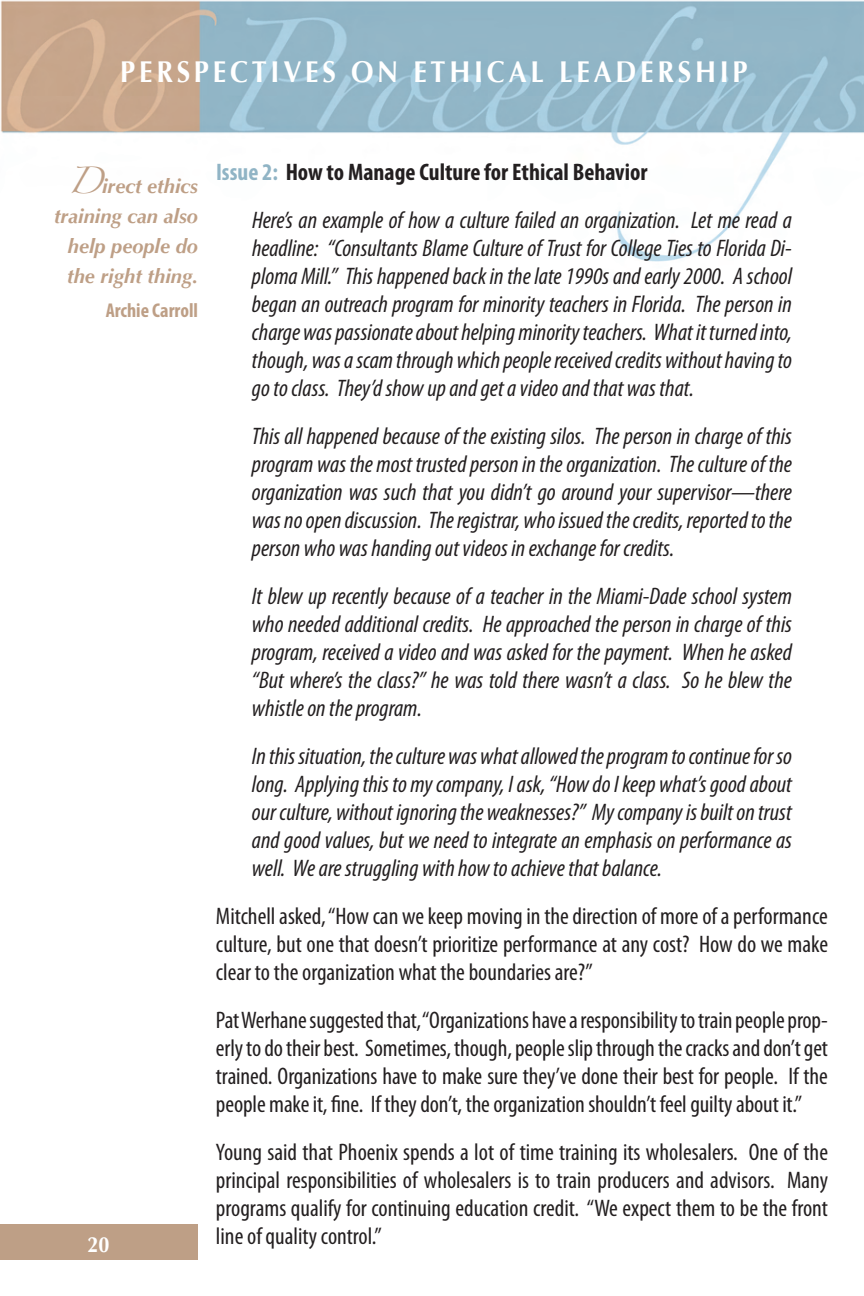
<style>
.page{position:relative;width:864px;height:1296px;background:#fff}
.page>*{position:absolute;margin:0;border:0;box-sizing:border-box;transform-origin:0 0}
.t1{font:700 30px "Optima";letter-spacing:.14em;color:#fff;scale:.9 1}
.t2{font:italic condensed 24px/28px "Myriad Pro";color:#231f20;text-align:justify}
.t3{font:condensed 24px/28px "Myriad Pro";color:#231f20;text-align:justify}
.t4{font:700 22px "Optima";color:#fff;scale:.9 1}
.t5{font:italic 700 20px/30px "Optima";color:#be9f86;text-align:right}
.t6{font:700 condensed 20px "Myriad Pro";color:#be9f86}
.s1{font-family:"Zapfino";font-weight:400;font-style:normal;font-size:24px}
.s2{font-weight:700;font-style:normal;color:#90b4c5}
.s3{font-weight:700;font-style:normal}
</style>
<div class="page">
<img style="left:0;top:0;width:864px;height:262px">
<div style="left:0;top:1224px;width:198px;height:36px;background:#be9f86"></div>
<p class="t1" style="left:120px;top:54px;width:699px">PERSPECTIVES ON ETHICAL LEADERSHIP</p>
<p class="t5" style="left:54px;top:171px;width:146px"><span class="s1">D</span>irect ethics training can also help people do the right thing.</p>
<p class="t6" style="left:106px;top:299px;width:94px">Archie Carroll</p>
<p class="t4" style="left:87px;top:1232px;width:26px">20</p>
<p class="t2" style="left:252px;top:149px;width:541px;line-height:48px;text-indent:-36px"><span class="s2">Issue 2:</span> <span class="s3">How to Manage Culture for Ethical Behavior<br></span>Here’s an example of how a culture failed an organization. Let me read a</p>
<p class="t2" style="left:252px;top:235px;width:542px">headline: “Consultants Blame Culture of Trust for College Ties to Florida Di&shy;ploma Mill.” This happened back in the late 1990s and early 2000. A school began an outreach program for minority teachers in Florida. The person in charge was passionate about helping minority teachers. What it turned into, though, was a scam through which people received credits without having to go to class. They’d show up and get a video and that was that.</p>
<p class="t2" style="left:252px;top:423px;width:542px">This all happened because of the existing silos. The person in charge of this program was the most trusted person in the organization. The culture of the organization was such that you didn’t go around your supervisor—there was no open discussion. The registrar, who issued the credits, reported to the person who was handing out videos in exchange for credits.</p>
<p class="t2" style="left:252px;top:583px;width:542px">It blew up recently because of a teacher in the Miami-Dade school system who needed additional credits. He approached the person in charge of this program, received a video and was asked for the payment. When he asked “But where’s the class?” he was told there wasn’t a class. So he blew the whistle on the program.</p>
<p class="t2" style="left:252px;top:743px;width:542px">In this situation, the culture was what allowed the program to continue for so long. Applying this to my company, I ask, “How do I keep what’s good about our culture, without ignoring the weaknesses?” My company is built on trust and good values, but we need to integrate an emphasis on performance as well. We are struggling with how to achieve that balance.</p>
<p class="t3" style="left:216px;top:903px;width:614px">Mitchell asked, “How can we keep moving in the direction of more of a performance culture, but one that doesn’t prioritize performance at any cost? How do we make clear to the organization what the boundaries are?”</p>
<p class="t3" style="left:216px;top:1007px;width:614px">Pat Werhane suggested that, “Organizations have a responsibility to train people prop&shy;erly to do their best. Sometimes, though, people slip through the cracks and don’t get trained. Organizations have to make sure they’ve done their best for people. If the people make it, fine. If they don’t, the organization shouldn’t feel guilty about it.”</p>
<p class="t3" style="left:216px;top:1139px;width:614px">Young said that Phoenix spends a lot of time training its wholesalers. One of the principal responsibilities of wholesalers is to train producers and advisors. Many programs qualify for continuing education credit. “We expect them to be the front line of quality control.”</p>
</div>
